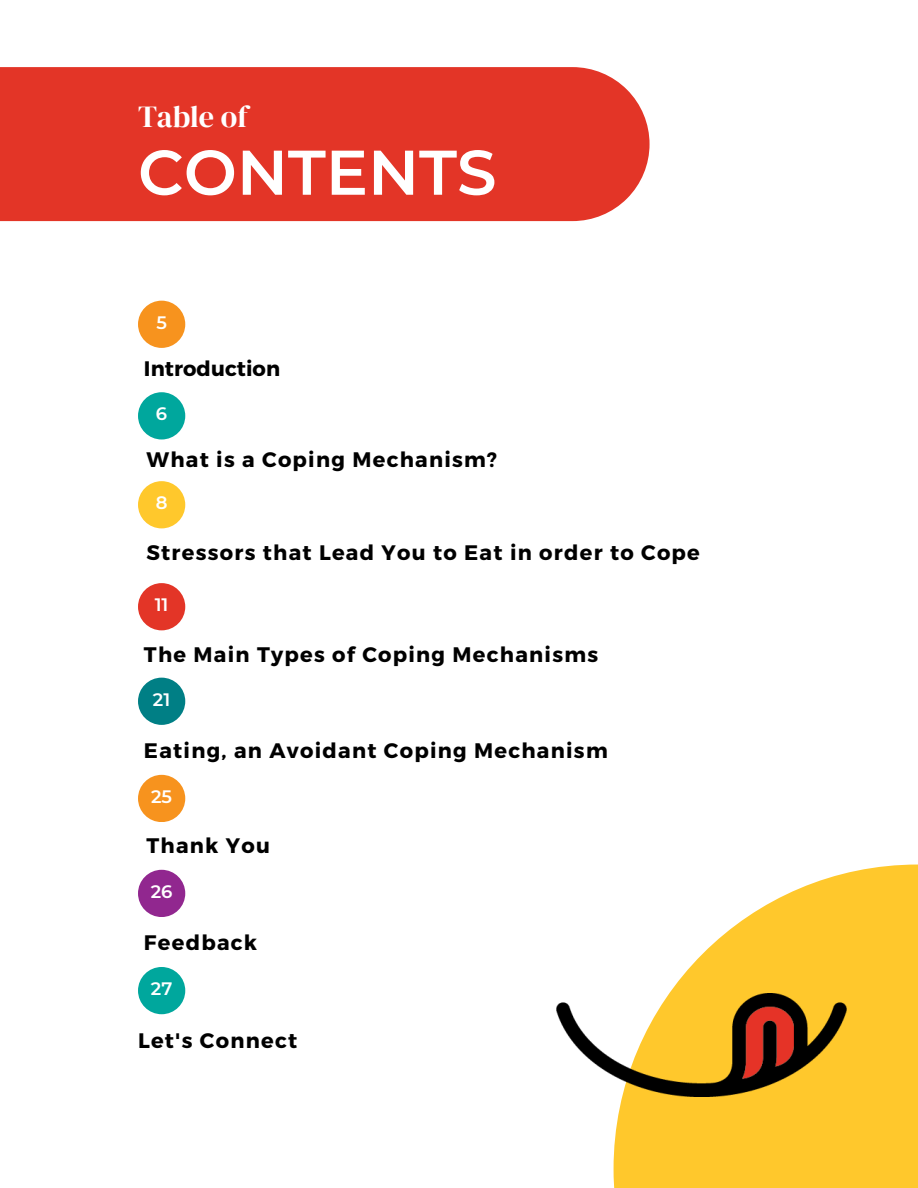
<style>
.page{position:relative;width:918px;height:1188px;background:#fff}
.page>*{position:absolute;margin:0;border:0;box-sizing:border-box;transform-origin:0 0}
.t1{font:600 63px "Montserrat";color:#fff}
.t2{font:30.3px "DM Serif Display";color:#fff}
.t3{font:700 21px "Montserrat";letter-spacing:.06em;color:#000}
.t4{font:700 21px "Montserrat";letter-spacing:.005em;color:#000}
.t5{font:600 18px "Montserrat";color:#fff}
</style>
<div class="page">
<svg style="left:614px;top:865px;width:304px;height:323px;fill:#ffc82c"></svg>
<img style="left:556px;top:994px;width:290px;height:102px">
<div style="left:0;top:67px;width:650px;height:154px;background:#e33527"></div>
<div style="left:138px;top:301px;width:47px;height:47px;background:#f7931e;border-radius:50%"></div>
<div style="left:138px;top:392px;width:47px;height:47px;background:#00a79d;border-radius:50%"></div>
<div style="left:138px;top:481px;width:47px;height:47px;background:#ffc82c;border-radius:50%"></div>
<div style="left:138px;top:583px;width:47px;height:47px;background:#e33527;border-radius:50%"></div>
<div style="left:138px;top:678px;width:47px;height:47px;background:#007f85;border-radius:50%"></div>
<div style="left:138px;top:775px;width:47px;height:47px;background:#f7931e;border-radius:50%"></div>
<div style="left:138px;top:870px;width:47px;height:47px;background:#91278f;border-radius:50%"></div>
<div style="left:138px;top:967px;width:47px;height:47px;background:#00a79d;border-radius:50%"></div>
<p class="t2" style="left:138px;top:96px;width:111px">Table of</p>
<p class="t1" style="left:138px;top:134px;width:360px">CONTENTS</p>
<p class="t5" style="left:156px;top:311px;width:12px">5</p>
<p class="t4" style="left:144px;top:355px;width:138px">Introduction</p>
<p class="t5" style="left:156px;top:403px;width:13px">6</p>
<p class="t3" style="left:146px;top:446px;width:352px">What is a Coping Mechanism?</p>
<p class="t5" style="left:156px;top:492px;width:13px">8</p>
<p class="t3" style="left:146px;top:538px;width:555px">Stressors that Lead You to Eat in order to Cope</p>
<p class="t5" style="left:155px;top:594px;width:15px">11</p>
<p class="t3" style="left:144px;top:640px;width:456px">The Main Types of Coping Mechanisms</p>
<p class="t5" style="left:153px;top:688px;width:19px">21</p>
<p class="t3" style="left:144px;top:737px;width:465px">Eating, an Avoidant Coping Mechanism</p>
<p class="t5" style="left:151px;top:786px;width:22px">25</p>
<p class="t3" style="left:146px;top:832px;width:125px">Thank You</p>
<p class="t5" style="left:151px;top:880px;width:23px">26</p>
<p class="t3" style="left:144px;top:929px;width:115px">Feedback</p>
<p class="t5" style="left:151px;top:978px;width:23px">27</p>
<p class="t3" style="left:138px;top:1027px;width:161px">Let's Connect</p>
</div>
